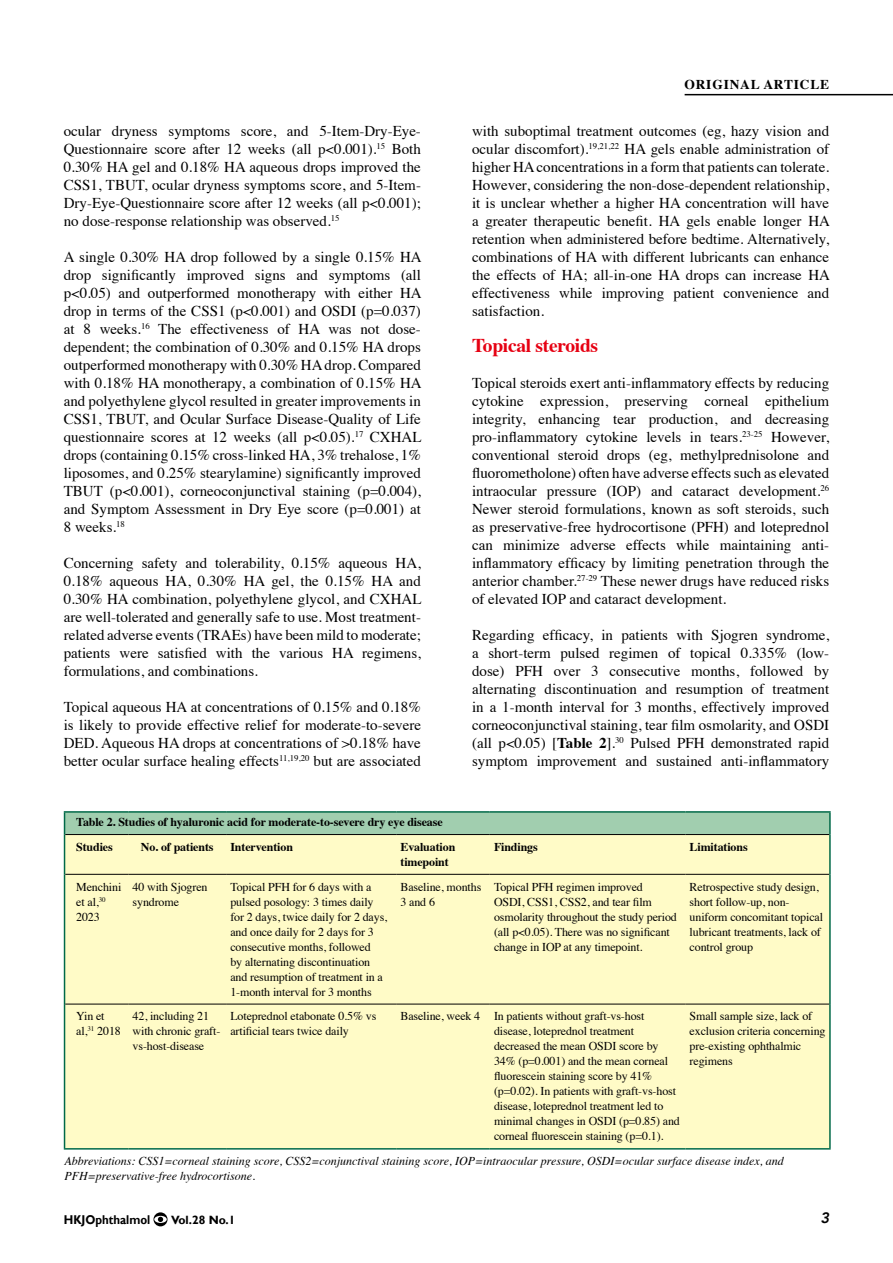
<style>
.page{position:relative;width:893px;height:1263px;background:#fff}
.page>*{position:absolute;margin:0;border:0;box-sizing:border-box;transform-origin:0 0}
.t1{font:700 19.5px "Times";letter-spacing:-.015em;color:#e60012}
.t2{font:15px/18px "Times";color:#000;text-align:justify}
.t3{font:italic 800 15px "Avenir";color:#000}
.t4{font:700 13.5px "Times";letter-spacing:.06em;color:#000}
.t5{font:700 12.75px "Gill Sans";color:#000;scale:.9 1}
.t6{font:12px/15px "Times";letter-spacing:-.01em;color:#000}
.t7{font:italic 12px/15px "Times";color:#000}
.t8{font:700 12px/24.8px "Times";letter-spacing:-.01em;color:#000}
.t9{font:700 12px "Gill Sans";color:#000}
.s1{font-weight:700}
</style>
<div class="page">
<hr style="left:685px;top:94px;width:208px;height:1px;background:#000">
<svg style="left:153px;top:1212px;width:15px;height:14px"></svg>
<div style="left:65px;top:812px;width:765px;height:22px;background:#a1ceaf"></div>
<div style="left:65px;top:835px;width:764px;height:313px;background:#fffbc7"></div>
<hr style="left:64px;top:811px;width:64px;height:2px;background:#006948">
<svg style="left:64px;top:813px;width:1px;height:21px"></svg>
<hr style="left:128px;top:811px;width:98px;height:2px;background:#006948">
<hr style="left:226px;top:811px;width:170px;height:2px;background:#006948">
<hr style="left:396px;top:811px;width:94px;height:2px;background:#006948">
<hr style="left:490px;top:811px;width:195px;height:2px;background:#006948">
<hr style="left:685px;top:811px;width:146px;height:2px;background:#006948">
<hr style="left:829px;top:813px;width:2px;height:21px;background:#006948">
<hr style="left:64px;top:834px;width:1px;height:40px;background:#006948">
<hr style="left:829px;top:834px;width:2px;height:40px;background:#006948">
<hr style="left:64px;top:874px;width:1px;height:130px;background:#006948">
<hr style="left:829px;top:874px;width:2px;height:130px;background:#006948">
<hr style="left:64px;top:1004px;width:1px;height:144px;background:#006948">
<hr style="left:829px;top:1004px;width:2px;height:144px;background:#006948">
<hr style="left:65px;top:834px;width:63px;height:1px;background:#000">
<hr style="left:128px;top:834px;width:98px;height:1px;background:#000">
<hr style="left:226px;top:834px;width:170px;height:1px;background:#000">
<hr style="left:396px;top:834px;width:94px;height:1px;background:#000">
<hr style="left:490px;top:834px;width:195px;height:1px;background:#000">
<hr style="left:685px;top:834px;width:144px;height:1px;background:#000">
<hr style="left:65px;top:874px;width:63px;height:1px;background:#000">
<hr style="left:128px;top:874px;width:98px;height:1px;background:#000">
<hr style="left:226px;top:874px;width:170px;height:1px;background:#000">
<hr style="left:396px;top:874px;width:94px;height:1px;background:#000">
<hr style="left:490px;top:874px;width:195px;height:1px;background:#000">
<hr style="left:685px;top:874px;width:144px;height:1px;background:#000">
<hr style="left:64px;top:1148px;width:64px;height:1px;background:#006948">
<hr style="left:128px;top:1148px;width:98px;height:1px;background:#006948">
<hr style="left:226px;top:1148px;width:170px;height:1px;background:#006948">
<hr style="left:396px;top:1148px;width:94px;height:1px;background:#006948">
<hr style="left:490px;top:1148px;width:195px;height:1px;background:#006948">
<hr style="left:685px;top:1148px;width:146px;height:1px;background:#006948">
<hr style="left:65px;top:1004px;width:63px;height:1px;background:#000">
<hr style="left:128px;top:1004px;width:98px;height:1px;background:#000">
<hr style="left:226px;top:1004px;width:170px;height:1px;background:#000">
<hr style="left:396px;top:1004px;width:94px;height:1px;background:#000">
<hr style="left:490px;top:1004px;width:195px;height:1px;background:#000">
<hr style="left:685px;top:1004px;width:144px;height:1px;background:#000">
<p class="t2" style="left:64px;top:120px;width:359px">ocular dryness symptoms score, and 5-Item-Dry-Eye-Questionnaire score after 12 weeks (all p&lt;0.001).<sup>15</sup> Both 0.30% HA gel and 0.18% HA aqueous drops improved the CSS1, TBUT, ocular dryness symptoms score, and 5-Item-Dry-Eye-Questionnaire score after 12 weeks (all p&lt;0.001); no dose-response relationship was observed.<sup>15</sup></p>
<p class="t2" style="left:64px;top:246px;width:359px">A single 0.30% HA drop followed by a single 0.15% HA drop significantly improved signs and symptoms (all p&lt;0.05) and outperformed monotherapy with either HA drop in terms of the CSS1 (p&lt;0.001) and OSDI (p=0.037) at 8 weeks.<sup>16</sup> The effectiveness of HA was not dose&shy;dependent; the combination of 0.30% and 0.15% HA drops outperformed monotherapy with 0.30% HA drop. Compared with 0.18% HA monotherapy, a combination of 0.15% HA and polyethylene glycol resulted in greater improvements in CSS1, TBUT, and Ocular Surface Disease-Quality of Life questionnaire scores at 12 weeks (all p&lt;0.05).<sup>17</sup> CXHAL drops (containing 0.15% cross-linked HA, 3% trehalose, 1% liposomes, and 0.25% stearylamine) significantly improved TBUT (p&lt;0.001), corneoconjunctival staining (p=0.004), and Symptom Assessment in Dry Eye score (p=0.001) at 8 weeks.<sup>18</sup></p>
<p class="t2" style="left:64px;top:552px;width:359px">Concerning safety and tolerability, 0.15% aqueous HA, 0.18% aqueous HA, 0.30% HA gel, the 0.15% HA and 0.30% HA combination, polyethylene glycol, and CXHAL are well-tolerated and generally safe to use. Most treatment&shy;related adverse events (TRAEs) have been mild to moderate; patients were satisfied with the various HA regimens, formulations, and combinations.</p>
<p class="t2" style="left:64px;top:696px;width:359px">Topical aqueous HA at concentrations of 0.15% and 0.18% is likely to provide effective relief for moderate-to-severe DED. Aqueous HA drops at concentrations of &gt;0.18% have better ocular surface healing effects<sup>11,19,20</sup> but are associated</p>
<p class="t4" style="left:684px;top:72px;width:146px">ORIGINAL ARTICLE</p>
<p class="t2" style="left:472px;top:120px;width:359px">with suboptimal treatment outcomes (eg, hazy vision and ocular discomfort).<sup>19,21,22</sup> HA gels enable administration of higher HA concentrations in a form that patients can tolerate.<br>However, considering the non-dose-dependent relationship, it is unclear whether a higher HA concentration will have a greater therapeutic benefit. HA gels enable longer HA retention when administered before bedtime. Alternatively, combinations of HA with different lubricants can enhance the effects of HA; all-in-one HA drops can increase HA effectiveness while improving patient convenience and satisfaction.</p>
<h1 class="t1" style="left:472px;top:327px;width:128px">Topical steroids</h1>
<p class="t2" style="left:472px;top:372px;width:359px">Topical steroids exert anti-inflammatory effects by reducing cytokine expression, preserving corneal epithelium integrity, enhancing tear production, and decreasing pro-inflammatory cytokine levels in tears.<sup>23-25</sup> However, conventional steroid drops (eg, methylprednisolone and fluorometholone) often have adverse effects such as elevated intraocular pressure (IOP) and cataract development.<sup>26<br></sup>Newer steroid formulations, known as soft steroids, such as preservative-free hydrocortisone (PFH) and loteprednol can minimize adverse effects while maintaining anti&shy;inflammatory efficacy by limiting penetration through the anterior chamber.<sup>27-29</sup> These newer drugs have reduced risks of elevated IOP and cataract development.</p>
<p class="t2" style="left:472px;top:624px;width:359px">Regarding efficacy, in patients with Sjogren syndrome, a short-term pulsed regimen of topical 0.335% (low&shy;dose) PFH over 3 consecutive months, followed by alternating discontinuation and resumption of treatment in a 1-month interval for 3 months, effectively improved corneoconjunctival staining, tear film osmolarity, and OSDI (all p&lt;0.05) [<span class="s1">Table 2</span>].<sup>30</sup> Pulsed PFH demonstrated rapid symptom improvement and sustained anti-inflammatory</p>
<p class="t8" style="left:76px;top:808px;width:368px">Table 2. Studies of hyaluronic acid for moderate-to-severe dry eye disease<br>Studies</p>
<p class="t8" style="left:141px;top:833px;width:74px">No. of patients</p>
<p class="t8" style="left:230px;top:833px;width:64px">Intervention</p>
<p class="t8" style="left:400px;top:838px;width:56px;line-height:15px">Evaluation timepoint</p>
<p class="t8" style="left:494px;top:833px;width:45px">Findings</p>
<p class="t8" style="left:690px;top:833px;width:60px">Limitations</p>
<p class="t6" style="left:76px;top:878px;width:47px">Menchini et al,<sup>30<br></sup>2023</p>
<p class="t6" style="left:133px;top:878px;width:76px">40 with Sjogren syndrome</p>
<p class="t6" style="left:230px;top:878px;width:158px">Topical PFH for 6 days with a pulsed posology: 3 times daily for 2 days, twice daily for 2 days, and once daily for 2 days for 3 consecutive months, followed<br>by alternating discontinuation and resumption of treatment in a<br>1-month interval for 3 months</p>
<p class="t6" style="left:400px;top:878px;width:82px">Baseline, months<br>3 and 6</p>
<p class="t6" style="left:494px;top:878px;width:184px">Topical PFH regimen improved<br>OSDI, CSS1, CSS2, and tear film osmolarity throughout the study period (all p&lt;0.05). There was no significant change in IOP at any timepoint.</p>
<p class="t6" style="left:690px;top:878px;width:135px">Retrospective study design, short follow-up, non&shy;uniform concomitant topical lubricant treatments, lack of control group</p>
<p class="t6" style="left:76px;top:1008px;width:46px">Yin et al,<sup>31</sup> 2018</p>
<p class="t6" style="left:133px;top:1008px;width:89px">42, including 21 with chronic graft&shy;vs-host-disease</p>
<p class="t6" style="left:230px;top:1008px;width:147px">Loteprednol etabonate 0.5% vs artificial tears twice daily</p>
<p class="t6" style="left:494px;top:1008px;width:187px;text-indent:-94px">Baseline, week 4 In patients without graft-vs-host disease, loteprednol treatment decreased the mean OSDI score by 34% (p=0.001) and the mean corneal fluorescein staining score by 41% (p=0.02). In patients with graft-vs-host disease, loteprednol treatment led to minimal changes in OSDI (p=0.85) and corneal fluorescein staining (p=0.1).</p>
<p class="t6" style="left:690px;top:1008px;width:137px">Small sample size, lack of exclusion criteria concerning pre-existing ophthalmic regimens</p>
<p class="t7" style="left:65px;top:1153px;width:721px">Abbreviations: CSS1=corneal staining score, CSS2=conjunctival staining score, IOP=intraocular pressure, OSDI=ocular surface disease index, and<br>PFH=preservative-free hydrocortisone.</p>
<p class="t5" style="left:64px;top:1212px;width:98px">HKJOphthalmol</p>
<p class="t9" style="left:171px;top:1212px;width:66px">Vol.28 No.1</p>
<p class="t3" style="left:820px;top:1209px;width:10px">3</p>
</div>
